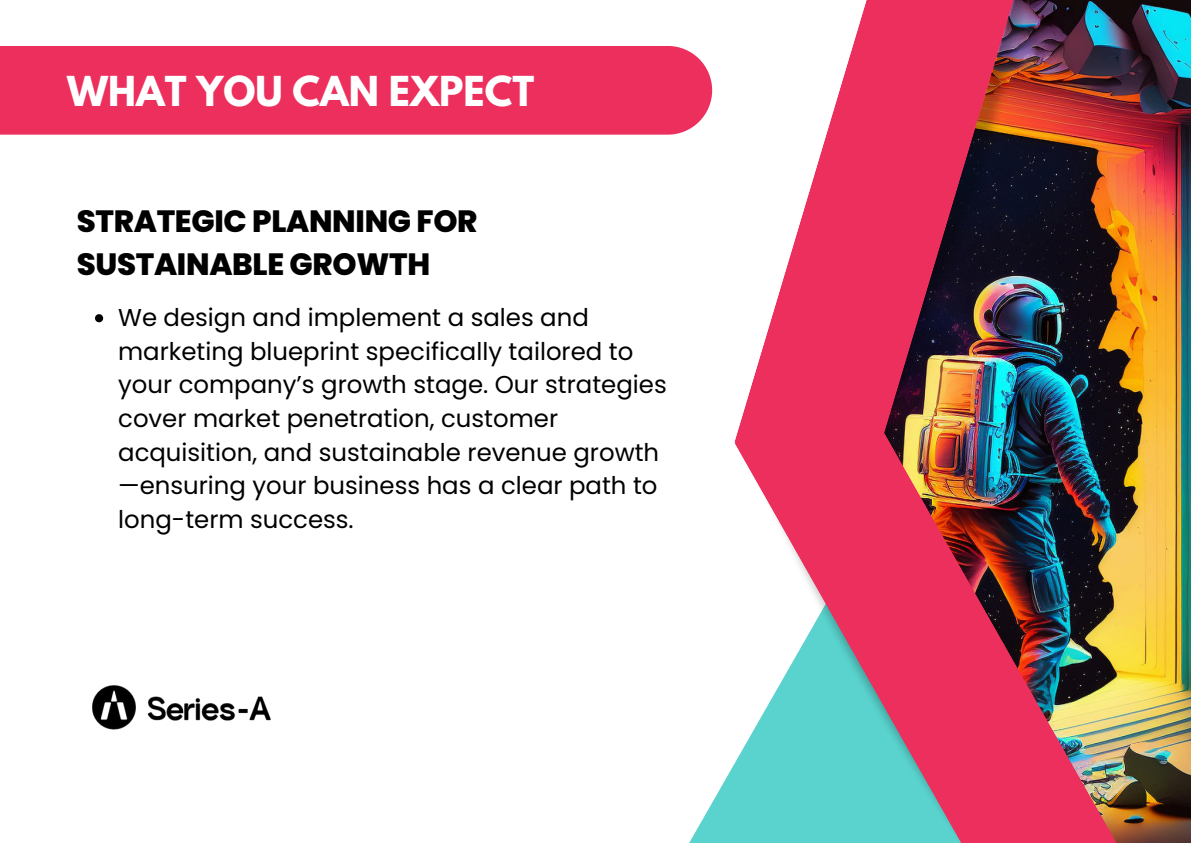
<style>
.page{position:relative;width:1191px;height:843px;background:#fff}
.page>*{position:absolute;margin:0;border:0;box-sizing:border-box;transform-origin:0 0}
.t1{font:700 36.5px "League Spartan";color:#fff}
.t2{font:800 30.7px/42.7px "Poppins";letter-spacing:-.01em;color:#000}
.t3{font:24.4px/33.5px "Poppins";color:#000}
</style>
<div class="page">
<div style="left:0;top:46px;width:712px;height:89px;background:#ed2f5d"></div>
<img style="left:1069px;top:0;width:121px;height:842px">
<img style="left:711px;top:764px;width:23px;height:78px">
<img style="left:1023px;top:0;width:46px;height:376px">
<img style="left:734px;top:376px;width:412px;height:466px">
<img style="left:734px;top:0;width:289px;height:482px">
<img style="left:92px;top:685px;width:178px;height:45px">
<svg style="left:95px;top:314px;width:8px;height:8px"></svg>
<h1 class="t1" style="left:67px;top:73px;width:468px">WHAT YOU CAN EXPECT</h1>
<p class="t2" style="left:77px;top:200px;width:402px">STRATEGIC PLANNING FOR<br>SUSTAINABLE GROWTH</p>
<p class="t3" style="left:118px;top:301px;width:550px">We design and implement a sales and marketing blueprint specifically tailored to your company’s growth stage. Our strategies cover market penetration, customer acquisition, and sustainable revenue growth —ensuring your business has a clear path to long-term success.</p>
</div>
